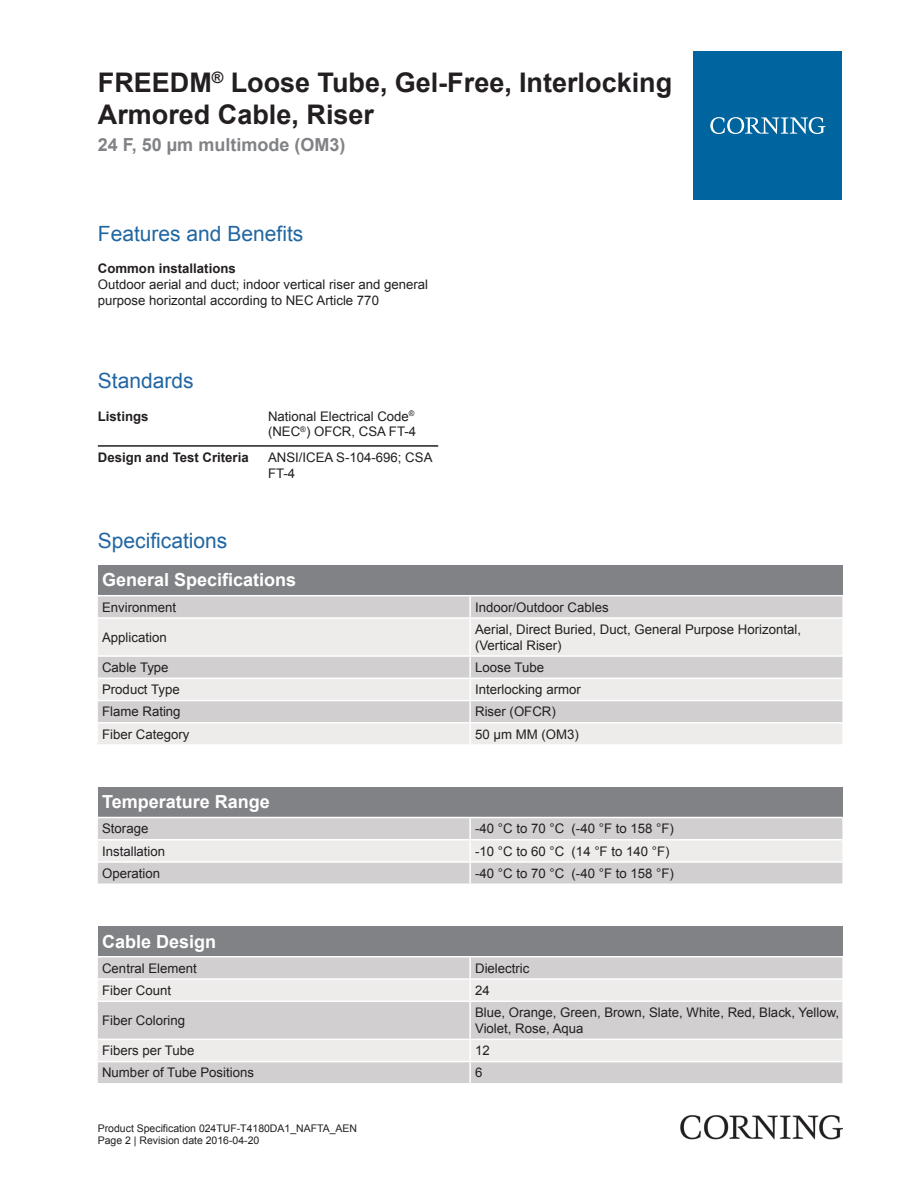
<style>
.page{position:relative;width:919px;height:1187px;background:#fff}
.page>*{position:absolute;margin:0;border:0;box-sizing:border-box;transform-origin:0 0}
.t1{font:700 27px/32.4px "Arial";color:#231f20}
.t2{font:21px "Arial";color:#2166a2}
.t3{font:700 18px "Arial";color:#fff}
.t4{font:700 18px "Arial";color:#808285}
.t5{font:13.2px/15.9px "Arial";color:#231f20}
.t6{font:700 13.2px "Arial";color:#231f20}
.t7{font:10.5px/12.6px "Arial";color:#231f20}
</style>
<div class="page">
<hr style="left:98px;top:445px;width:170px;height:1px;background:#231f20">
<hr style="left:268px;top:445px;width:170px;height:1px;background:#231f20">
<div style="left:98px;top:565px;width:744px;height:30px;background:#808285"></div>
<div style="left:98px;top:596px;width:744px;height:21px;background:#d1cfcf"></div>
<svg style="left:98px;top:619px;width:744px;height:125px;background:#e3e2e1"></svg>
<hr style="left:469px;top:596px;width:2px;height:21px;background:#fff">
<hr style="left:469px;top:618px;width:2px;height:37px;background:#fff">
<hr style="left:469px;top:656px;width:2px;height:21px;background:#fff">
<hr style="left:469px;top:679px;width:2px;height:20px;background:#fff">
<hr style="left:469px;top:701px;width:2px;height:21px;background:#fff">
<hr style="left:469px;top:723px;width:2px;height:21px;background:#fff">
<hr style="left:98px;top:655px;width:372px;height:1px;background:#fff">
<hr style="left:470px;top:655px;width:372px;height:1px;background:#fff">
<hr style="left:98px;top:677px;width:372px;height:2px;background:#fff">
<hr style="left:470px;top:677px;width:372px;height:2px;background:#fff">
<hr style="left:98px;top:699px;width:372px;height:2px;background:#fff">
<hr style="left:470px;top:699px;width:372px;height:2px;background:#fff">
<hr style="left:98px;top:722px;width:372px;height:1px;background:#fff">
<hr style="left:470px;top:722px;width:372px;height:1px;background:#fff">
<div style="left:98px;top:786px;width:744px;height:30px;background:#808285"></div>
<div style="left:98px;top:818px;width:744px;height:65px;background:#d1cfcf"></div>
<div style="left:98px;top:840px;width:744px;height:21px;background:#edeceb"></div>
<hr style="left:469px;top:818px;width:2px;height:21px;background:#fff">
<hr style="left:469px;top:840px;width:2px;height:21px;background:#fff">
<hr style="left:469px;top:862px;width:2px;height:21px;background:#fff">
<hr style="left:98px;top:839px;width:372px;height:1px;background:#fff">
<hr style="left:470px;top:839px;width:372px;height:1px;background:#fff">
<hr style="left:98px;top:861px;width:372px;height:1px;background:#fff">
<hr style="left:470px;top:861px;width:372px;height:1px;background:#fff">
<div style="left:98px;top:926px;width:744px;height:29px;background:#808285"></div>
<div style="left:98px;top:957px;width:744px;height:125px;background:#d1cfcf"></div>
<svg style="left:98px;top:979px;width:744px;height:81px;background:#e0dfde"></svg>
<hr style="left:469px;top:957px;width:2px;height:21px;background:#fff">
<hr style="left:469px;top:979px;width:2px;height:21px;background:#fff">
<hr style="left:469px;top:1001px;width:2px;height:37px;background:#fff">
<hr style="left:469px;top:1039px;width:2px;height:21px;background:#fff">
<hr style="left:469px;top:1062px;width:2px;height:20px;background:#fff">
<hr style="left:98px;top:978px;width:372px;height:1px;background:#fff">
<hr style="left:470px;top:978px;width:372px;height:1px;background:#fff">
<hr style="left:98px;top:1000px;width:372px;height:1px;background:#fff">
<hr style="left:470px;top:1000px;width:372px;height:1px;background:#fff">
<hr style="left:98px;top:1038px;width:372px;height:1px;background:#fff">
<hr style="left:470px;top:1038px;width:372px;height:1px;background:#fff">
<hr style="left:98px;top:1060px;width:372px;height:2px;background:#fff">
<hr style="left:470px;top:1060px;width:372px;height:2px;background:#fff">
<div style="left:693px;top:51px;width:149px;height:149px;background:#00649e"></div>
<svg style="left:710px;top:117px;width:115px;height:17px"></svg>
<img style="left:680px;top:1115px;width:162px;height:24px">
<h1 class="t1" style="left:98px;top:67px;width:576px">FREEDM<sup>®</sup> Loose Tube, Gel-Free, Interlocking<br>Armored Cable, Riser</h1>
<h3 class="t4" style="left:98px;top:132px;width:249px">24 F, 50 µm multimode (OM3)</h3>
<h2 class="t2" style="left:98px;top:219px;width:207px">Features and Benefits</h2>
<p class="t6" style="left:98px;top:259px;width:139px">Common installations</p>
<p class="t5" style="left:98px;top:276px;width:332px">Outdoor aerial and duct; indoor vertical riser and general purpose horizontal according to NEC Article 770</p>
<h2 class="t2" style="left:98px;top:367px;width:97px">Standards</h2>
<p class="t6" style="left:98px;top:407px;width:52px">Listings</p>
<p class="t5" style="left:268px;top:408px;width:149px">National Electrical Code<sup>® </sup>(NEC<sup>®</sup>) OFCR, CSA FT-4</p>
<p class="t6" style="left:98px;top:448px;width:152px">Design and Test Criteria</p>
<p class="t5" style="left:268px;top:449px;width:166px">ANSI/ICEA S-104-696; CSA<br>FT-4</p>
<h2 class="t2" style="left:98px;top:527px;width:131px">Specifications</h2>
<h3 class="t3" style="left:102px;top:568px;width:196px">General Specifications</h3>
<p class="t5" style="left:102px;top:599px;width:76px">Environment</p>
<p class="t5" style="left:475px;top:599px;width:135px">Indoor/Outdoor Cables</p>
<p class="t5" style="left:102px;top:629px;width:66px">Application</p>
<p class="t5" style="left:475px;top:621px;width:327px">Aerial, Direct Buried, Duct, General Purpose Horizontal, (Vertical Riser)</p>
<p class="t5" style="left:102px;top:659px;width:68px">Cable Type</p>
<p class="t5" style="left:475px;top:659px;width:70px">Loose Tube</p>
<p class="t5" style="left:102px;top:681px;width:79px">Product Type</p>
<p class="t5" style="left:475px;top:681px;width:107px">Interlocking armor</p>
<p class="t5" style="left:102px;top:704px;width:80px">Flame Rating</p>
<p class="t5" style="left:475px;top:704px;width:82px">Riser (OFCR)</p>
<p class="t5" style="left:102px;top:726px;width:89px">Fiber Category</p>
<p class="t5" style="left:475px;top:726px;width:105px">50 µm MM (OM3)</p>
<h3 class="t3" style="left:102px;top:790px;width:169px">Temperature Range</h3>
<p class="t5" style="left:102px;top:820px;width:48px">Storage</p>
<p class="t5" style="left:475px;top:820px;width:200px">-40 °C to 70 °C (-40 °F to 158 °F)</p>
<p class="t5" style="left:102px;top:843px;width:65px">Installation</p>
<p class="t5" style="left:475px;top:843px;width:196px">-10 °C to 60 °C (14 °F to 140 °F)</p>
<p class="t5" style="left:102px;top:865px;width:59px">Operation</p>
<p class="t5" style="left:475px;top:865px;width:200px">-40 °C to 70 °C (-40 °F to 158 °F)</p>
<h3 class="t3" style="left:102px;top:929px;width:116px">Cable Design</h3>
<p class="t5" style="left:102px;top:960px;width:96px">Central Element</p>
<p class="t5" style="left:475px;top:960px;width:56px">Dielectric</p>
<p class="t5" style="left:102px;top:982px;width:70px">Fiber Count</p>
<p class="t5" style="left:475px;top:982px;width:16px">24</p>
<p class="t5" style="left:102px;top:1012px;width:84px">Fiber Coloring</p>
<p class="t5" style="left:475px;top:1004px;width:365px">Blue, Orange, Green, Brown, Slate, White, Red, Black, Yellow,<br>Violet, Rose, Aqua</p>
<p class="t5" style="left:102px;top:1042px;width:94px">Fibers per Tube</p>
<p class="t5" style="left:475px;top:1042px;width:16px">12</p>
<p class="t5" style="left:102px;top:1064px;width:153px">Number of Tube Positions</p>
<p class="t5" style="left:475px;top:1064px;width:9px">6</p>
<p class="t7" style="left:98px;top:1121px;width:261px">Product Specification 024TUF-T4180DA1_NAFTA_AEN<br>Page 2 | Revision date 2016-04-20</p>
</div>
